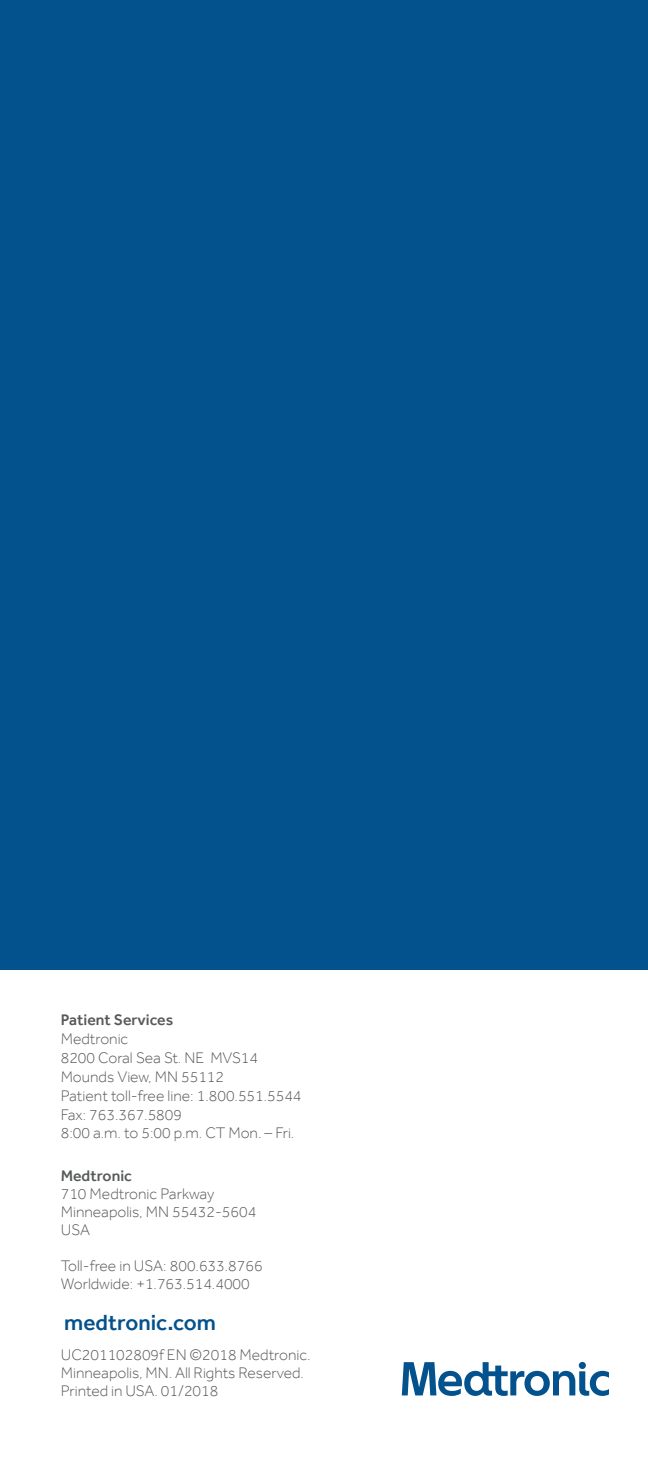
<style>
.page{position:relative;width:648px;height:1458px;background:#fff}
.page>*{position:absolute;margin:0;border:0;box-sizing:border-box;transform-origin:0 0}
.t1{font:500 22.5px "Effra";color:#03518d}
.t2{font:300 15.75px/18.9px "Effra";color:#57595b}
.t3{font:500 15.75px "Effra";color:#57595b}
</style>
<div class="page">
<div style="left:0;top:0;width:648px;height:970px;background:#03518d"></div>
<svg style="left:402px;top:1362px;width:207px;height:34px"></svg>
<p class="t3" style="left:61px;top:1010px;width:114px">Patient Services</p>
<p class="t2" style="left:61px;top:1029px;width:242px">Medtronic<br>8200 Coral Sea St. NE MVS14<br>Mounds View, MN 55112<br>Patient toll-free line: 1.800.551.5544<br>Fax: 763.367.5809<br>8:00 a.m. to 5:00 p.m. CT Mon. – Fri.</p>
<p class="t3" style="left:61px;top:1166px;width:73px">Medtronic</p>
<p class="t2" style="left:61px;top:1185px;width:197px;line-height:18px">710 Medtronic Parkway<br>Minneapolis, MN 55432-5604<br>USA</p>
<p class="t2" style="left:61px;top:1257px;width:203px;line-height:18px">Toll-free in USA: 800.633.8766<br>Worldwide: +1.763.514.4000</p>
<h1 class="t1" style="left:64px;top:1309px;width:153px">medtronic.com</h1>
<p class="t2" style="left:61px;top:1346px;width:251px;line-height:18px">UC201102809f EN ©2018 Medtronic.<br>Minneapolis, MN. All Rights Reserved.<br>Printed in USA. 01/2018</p>
</div>
